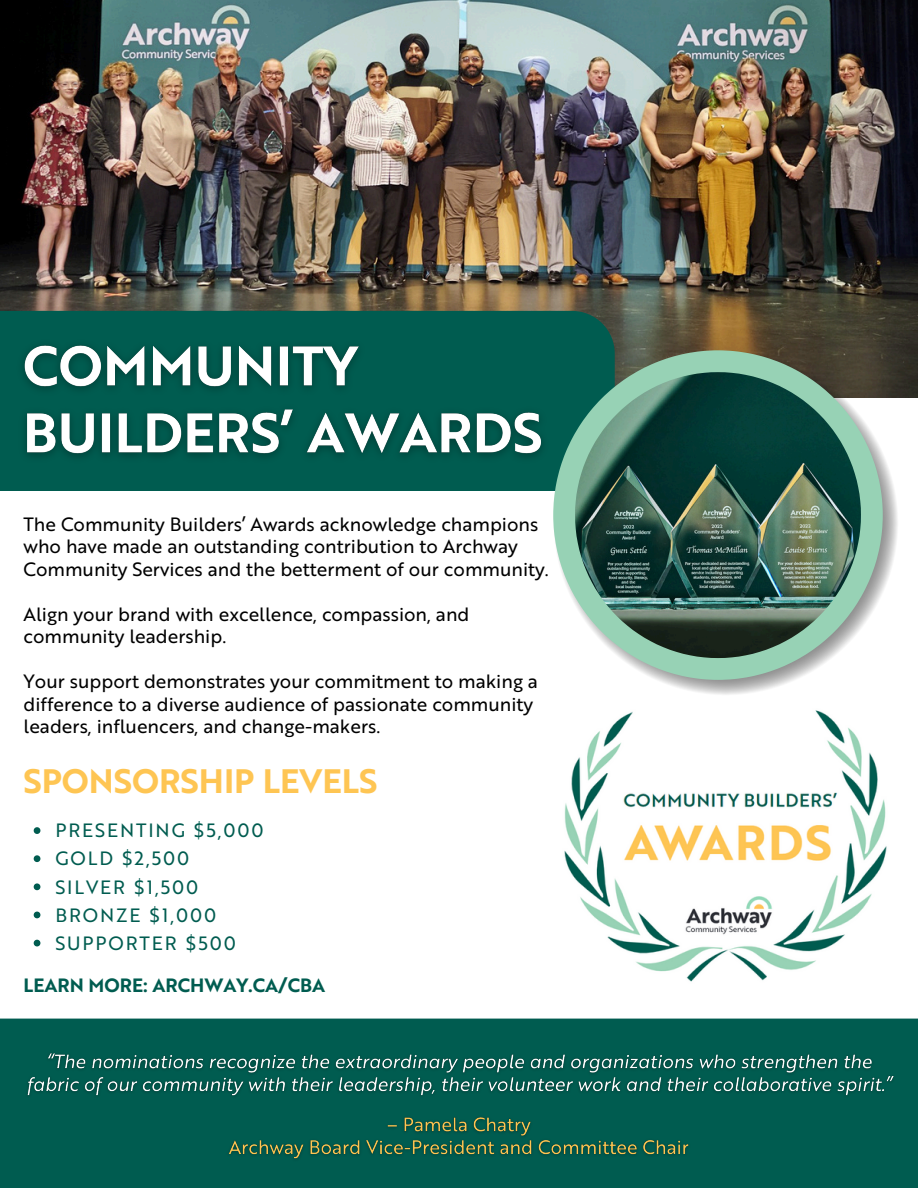
<style>
.page{position:relative;width:918px;height:1188px;background:#fff}
.page>*{position:absolute;margin:0;border:0;box-sizing:border-box;transform-origin:0 0}
.t1{font:33px "Brother 1816 Bold";color:#fec553}
.t2{font:18.75px/22.5px "Brother 1816 Regular";color:#000}
.t3{font:18.75px "Brother 1816 Regular";letter-spacing:.1em;color:#005c50}
.t4{font:18.75px "Brother 1816 Bold";color:#005c50}
</style>
<div class="page">
<img style="left:0;top:0;width:918px;height:397px">
<div style="left:0;top:311px;width:615px;height:180px;background:#005c50"></div>
<img style="left:23px;top:345px;width:519px;height:112px">
<img style="left:659px;top:350px;width:240px;height:345px">
<svg style="left:553px;top:350px;width:330px;height:330px"></svg>
<img style="left:575px;top:372px;width:286px;height:286px">
<div style="left:0;top:1019px;width:918px;height:169px;background:#005c50"></div>
<img style="left:23px;top:1047px;width:877px;height:54px">
<img style="left:224px;top:1111px;width:471px;height:54px">
<img style="left:564px;top:710px;width:323px;height:272px">
<svg style="left:34px;top:827px;width:6px;height:7px"></svg>
<svg style="left:34px;top:855px;width:6px;height:7px"></svg>
<svg style="left:34px;top:883px;width:6px;height:7px"></svg>
<svg style="left:34px;top:912px;width:6px;height:6px"></svg>
<svg style="left:34px;top:940px;width:6px;height:6px"></svg>
<p class="t2" style="left:24px;top:512px;width:527px">The Community Builders’ Awards acknowledge champions who have made an outstanding contribution to Archway<br>Community Services and the betterment of our community.</p>
<p class="t2" style="left:24px;top:602px;width:447px">Align your brand with excellence, compassion, and community leadership.</p>
<p class="t2" style="left:24px;top:669px;width:516px">Your support demonstrates your commitment to making a difference to a diverse audience of passionate community leaders, influencers, and change-makers.</p>
<p class="t1" style="left:24px;top:757px;width:355px">SPONSORSHIP LEVELS</p>
<p class="t3" style="left:55px;top:817px;width:210px">PRESENTING $5,000</p>
<p class="t3" style="left:55px;top:845px;width:135px">GOLD $2,500</p>
<h2 class="t3" style="left:55px;top:873px;width:144px">SILVER $1,500</h2>
<p class="t3" style="left:55px;top:901px;width:162px">BRONZE $1,000</p>
<p class="t3" style="left:55px;top:929px;width:182px">SUPPORTER $500</p>
<p class="t4" style="left:24px;top:971px;width:303px">LEARN MORE: ARCHWAY.CA/CBA</p>
</div>
